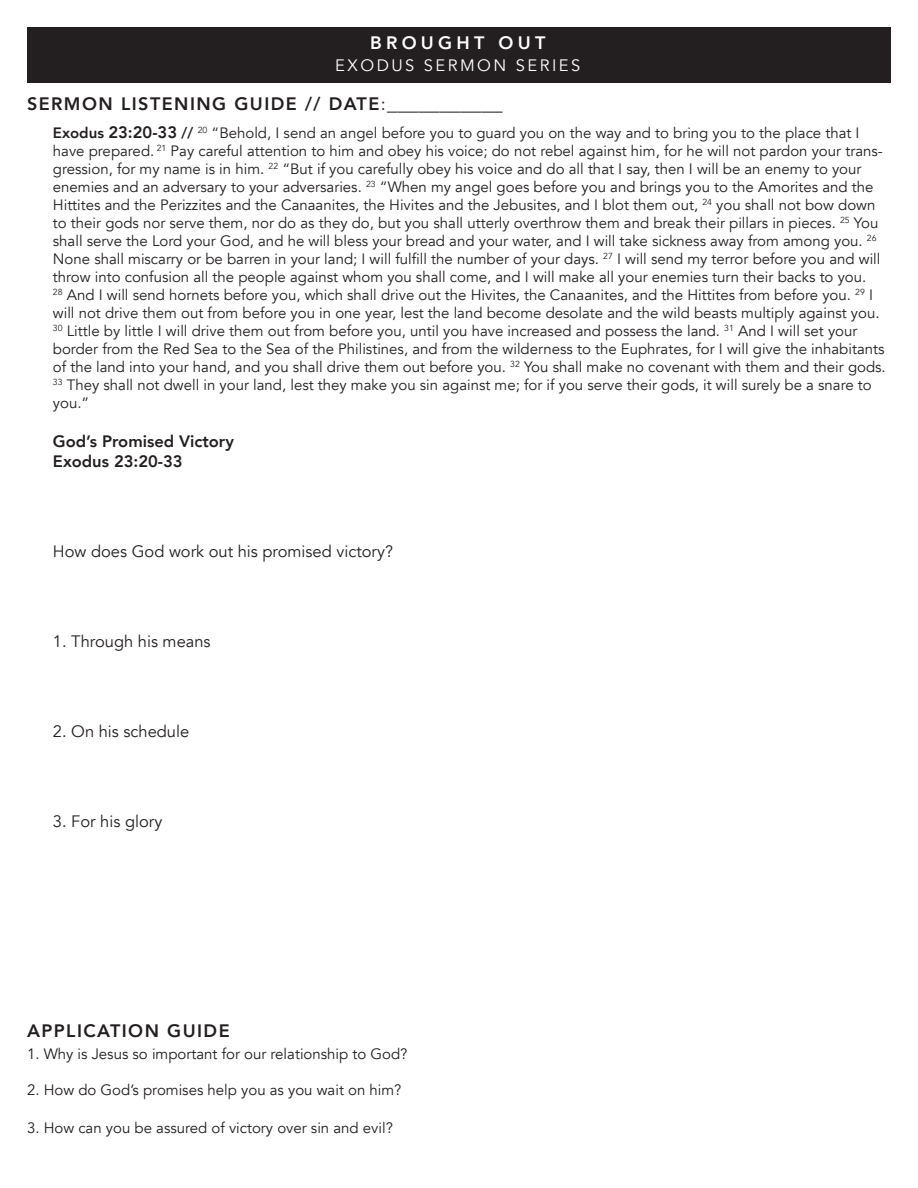
<style>
.page{position:relative;width:918px;height:1188px;background:#fff}
.page>*{position:absolute;margin:0;border:0;box-sizing:border-box;transform-origin:0 0}
.t1{font:800 18px "Avenir";letter-spacing:.08em;color:#231f20}
.t2{font:800 18px "Avenir";letter-spacing:.24em;color:#fff}
.t3{font:16.5px "Avenir";color:#231f20}
.t4{font:800 16.5px "Avenir";color:#231f20}
.t5{font:16.5px "Avenir";letter-spacing:.15em;color:#fff}
.t6{font:15px/18px "Avenir";color:#231f20}
.s1{font-weight:400}
.s2{font-weight:400;font-size:21px}
.s3{font-weight:800}
.s4{font-weight:800;font-size:16.5px}
</style>
<div class="page">
<div style="left:27px;top:27px;width:864px;height:55px;background:#231f20"></div>
<p class="t2" style="left:370px;top:29px;width:177px">BROUGHT OUT</p>
<p class="t5" style="left:335px;top:56px;width:246px">EXODUS SERMON SERIES</p>
<p class="t1" style="left:27px;top:89px;width:477px">SERMON LISTENING GUIDE // DATE<span class="s1">:</span><span class="s2">___________</span></p>
<p class="t6" style="left:53px;top:124px;width:834px"><span class="s3">Exodus</span> <span class="s4">23:20-33</span> <span class="s3">//</span> <sup>20</sup> “Behold, I send an angel before you to guard you on the way and to bring you to the place that I have prepared. <sup>21</sup> Pay careful attention to him and obey his voice; do not rebel against him, for he will not pardon your trans&shy;gression, for my name is in him. <sup>22</sup> “But if you carefully obey his voice and do all that I say, then I will be an enemy to your enemies and an adversary to your adversaries. <sup>23</sup> “When my angel goes before you and brings you to the Amorites and the Hittites and the Perizzites and the Canaanites, the Hivites and the Jebusites, and I blot them out, <sup>24</sup> you shall not bow down to their gods nor serve them, nor do as they do, but you shall utterly overthrow them and break their pillars in pieces. <sup>25</sup> You shall serve the Lord your God, and he will bless your bread and your water, and I will take sickness away from among you. <sup>26<br></sup>None shall miscarry or be barren in your land; I will fulfill the number of your days. <sup>27</sup> I will send my terror before you and will throw into confusion all the people against whom you shall come, and I will make all your enemies turn their backs to you.<br><sup>28</sup> And I will send hornets before you, which shall drive out the Hivites, the Canaanites, and the Hittites from before you. <sup>29</sup> I will not drive them out from before you in one year, lest the land become desolate and the wild beasts multiply against you.<br><sup>30</sup> Little by little I will drive them out from before you, until you have increased and possess the land. <sup>31</sup> And I will set your border from the Red Sea to the Sea of the Philistines, and from the wilderness to the Euphrates, for I will give the inhabitants of the land into your hand, and you shall drive them out before you. <sup>32</sup> You shall make no covenant with them and their gods.<br><sup>33</sup> They shall not dwell in your land, lest they make you sin against me; for if you serve their gods, it will surely be a snare to you.”</p>
<p class="t4" style="left:53px;top:429px;width:183px">God’s Promised Victory</p>
<p class="t4" style="left:53px;top:449px;width:131px">Exodus 23:20-33</p>
<p class="t3" style="left:53px;top:542px;width:342px">How does God work out his promised victory?</p>
<p class="t3" style="left:53px;top:632px;width:159px">1. Through his means</p>
<p class="t3" style="left:53px;top:722px;width:138px">2. On his schedule</p>
<p class="t3" style="left:53px;top:812px;width:111px">3. For his glory</p>
<p class="t1" style="left:27px;top:1017px;width:204px">APPLICATION GUIDE</p>
<p class="t6" style="left:27px;top:1045px;width:382px">1. Why is Jesus so important for our relationship to God?</p>
<p class="t6" style="left:27px;top:1081px;width:376px">2. How do God’s promises help you as you wait on him?</p>
<p class="t6" style="left:27px;top:1119px;width:367px">3. How can you be assured of victory over sin and evil?</p>
</div>
